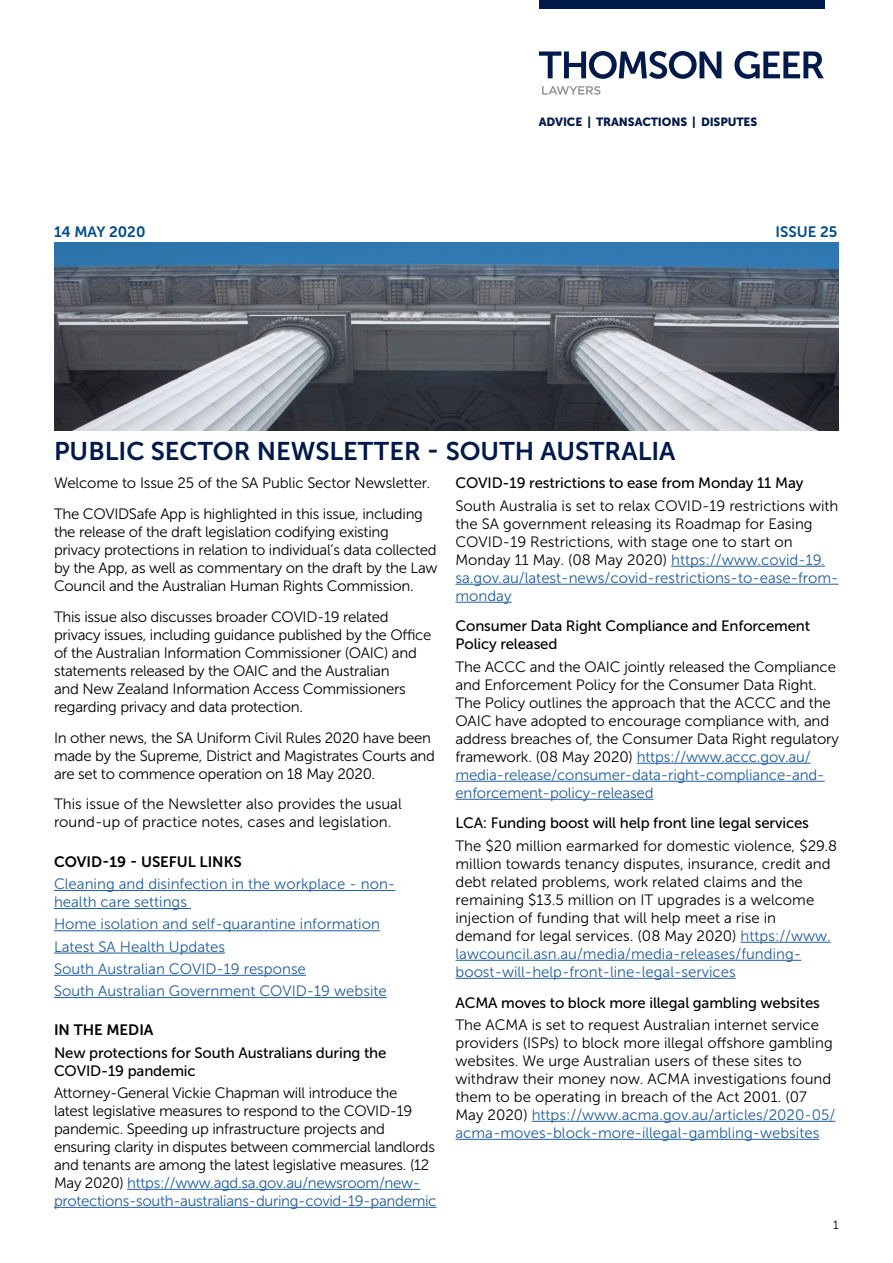
<style>
.page{position:relative;width:893px;height:1263px;background:#fff}
.page>*{position:absolute;margin:0;border:0;box-sizing:border-box;transform-origin:0 0}
.t1{font:25.5px "Museo Sans 700";color:#001a4b}
.t2{font:15px/18px "Museo Sans 300";letter-spacing:-.01em;color:#000}
.t3{font:15px/18px "Museo Sans 500";letter-spacing:-.01em;color:#000}
.t4{font:15px/22.2px "Museo Sans 300";color:#215e9e}
.t5{font:15px "Museo Sans 700";color:#000}
.t6{font:15px "Museo Sans 700";color:#004c88}
.t7{font:12px "Museo Sans 300";color:#000}
.t8{font:11.85px "Museo Sans 900";letter-spacing:-.01em;color:#001a4b}
.s1{color:#215e9e}
</style>
<div class="page">
<img style="left:54px;top:242px;width:785px;height:189px">
<svg style="left:539px;top:51px;width:285px;height:28px"></svg>
<svg style="left:542px;top:86px;width:58px;height:9px"></svg>
<div style="left:539px;top:0;width:285px;height:8px;background:#001a4b"></div>
<hr style="left:54px;top:890px;width:341px;height:1px;background:#215e9e">
<hr style="left:54px;top:908px;width:137px;height:1px;background:#215e9e">
<hr style="left:54px;top:930px;width:326px;height:1px;background:#215e9e">
<hr style="left:54px;top:953px;width:171px;height:1px;background:#215e9e">
<hr style="left:54px;top:975px;width:252px;height:1px;background:#215e9e">
<hr style="left:54px;top:997px;width:333px;height:1px;background:#215e9e">
<hr style="left:127px;top:1189px;width:293px;height:1px;background:#215e9e">
<hr style="left:54px;top:1207px;width:382px;height:1px;background:#215e9e">
<hr style="left:671px;top:566px;width:154px;height:1px;background:#215e9e">
<hr style="left:455px;top:584px;width:384px;height:1px;background:#215e9e">
<hr style="left:455px;top:602px;width:57px;height:1px;background:#215e9e">
<hr style="left:637px;top:763px;width:174px;height:1px;background:#215e9e">
<hr style="left:455px;top:781px;width:370px;height:1px;background:#215e9e">
<hr style="left:455px;top:799px;width:198px;height:1px;background:#215e9e">
<hr style="left:741px;top:942px;width:90px;height:1px;background:#215e9e">
<hr style="left:455px;top:960px;width:346px;height:1px;background:#215e9e">
<hr style="left:455px;top:978px;width:281px;height:1px;background:#215e9e">
<hr style="left:532px;top:1121px;width:303px;height:1px;background:#215e9e">
<hr style="left:455px;top:1139px;width:364px;height:1px;background:#215e9e">
<p class="t8" style="left:539px;top:115px;width:220px">ADVICE | TRANSACTIONS | DISPUTES</p>
<p class="t6" style="left:54px;top:223px;width:93px">14 MAY 2020</p>
<p class="t6" style="left:776px;top:223px;width:63px">ISSUE 25</p>
<h1 class="t1" style="left:54px;top:437px;width:623px">PUBLIC SECTOR NEWSLETTER - SOUTH AUSTRALIA</h1>
<p class="t2" style="left:54px;top:468px;width:378px;line-height:30.8px">Welcome to Issue 25 of the SA Public Sector Newsletter.<br>The COVIDSafe App is highlighted in this issue, including</p>
<p class="t2" style="left:54px;top:523px;width:385px">the release of the draft legislation codifying existing privacy protections in relation to individual’s data collected by the App, as well as commentary on the draft by the Law Council and the Australian Human Rights Commission.</p>
<p class="t2" style="left:54px;top:608px;width:379px">This issue also discusses broader COVID-19 related privacy issues, including guidance published by the Office of the Australian Information Commissioner (OAIC) and statements released by the OAIC and the Australian<br>and New Zealand Information Access Commissioners regarding privacy and data protection.</p>
<p class="t2" style="left:54px;top:729px;width:382px">In other news, the SA Uniform Civil Rules 2020 have been made by the Supreme, District and Magistrates Courts and are set to commence operation on 18 May 2020.</p>
<p class="t2" style="left:54px;top:795px;width:349px">This issue of the Newsletter also provides the usual round-up of practice notes, cases and legislation.</p>
<p class="t5" style="left:54px;top:853px;width:189px">COVID-19 - USEFUL LINKS</p>
<p class="t4" style="left:54px;top:875px;width:343px;line-height:18px">Cleaning and disinfection in the workplace - non&shy;health care settings</p>
<p class="t4" style="left:54px;top:913px;width:334px">Home isolation and self-quarantine information Latest SA Health Updates<br>South Australian COVID-19 response<br>South Australian Government COVID-19 website</p>
<p class="t5" style="left:54px;top:1022px;width:101px">IN THE MEDIA</p>
<p class="t3" style="left:54px;top:1043px;width:334px">New protections for South Australians during the<br>COVID-19 pandemic</p>
<p class="t2" style="left:54px;top:1084px;width:384px">Attorney-General Vickie Chapman will introduce the<br>latest legislative measures to respond to the COVID-19 pandemic. Speeding up infrastructure projects and ensuring clarity in disputes between commercial landlords and tenants are among the latest legislative measures. (12<br>May 2020) <span class="s1">https://www.agd.sa.gov.au/newsroom/new&shy;protections-south-australians-during-covid-19-pandemic</span></p>
<p class="t3" style="left:455px;top:474px;width:349px">COVID-19 restrictions to ease from Monday 11 May</p>
<p class="t2" style="left:455px;top:497px;width:385px">South Australia is set to relax COVID-19 restrictions with the SA government releasing its Roadmap for Easing COVID-19 Restrictions, with stage one to start on Monday 11 May. (08 May 2020) <span class="s1">https://www.covid-19. sa.gov.au/latest-news/covid-restrictions-to-ease-from&shy;monday</span></p>
<p class="t3" style="left:455px;top:617px;width:356px">Consumer Data Right Compliance and Enforcement<br>Policy released</p>
<p class="t2" style="left:455px;top:658px;width:385px">The ACCC and the OAIC jointly released the Compliance and Enforcement Policy for the Consumer Data Right.<br>The Policy outlines the approach that the ACCC and the OAIC have adopted to encourage compliance with, and address breaches of, the Consumer Data Right regulatory framework. (08 May 2020) <span class="s1">https://www.accc.gov.au/ media-release/consumer-data-right-compliance-and&shy;enforcement-policy-released</span></p>
<p class="t3" style="left:455px;top:814px;width:355px">LCA: Funding boost will help front line legal services</p>
<p class="t2" style="left:455px;top:837px;width:383px">The $20 million earmarked for domestic violence, $29.8 million towards tenancy disputes, insurance, credit and debt related problems, work related claims and the remaining $13.5 million on IT upgrades is a welcome injection of funding that will help meet a rise in<br>demand for legal services. (08 May 2020) <span class="s1">https://www. lawcouncil.asn.au/media/media-releases/funding&shy;boost-will-help-front-line-legal-services</span></p>
<p class="t3" style="left:455px;top:993px;width:366px">ACMA moves to block more illegal gambling websites</p>
<p class="t2" style="left:455px;top:1016px;width:381px">The ACMA is set to request Australian internet service providers (ISPs) to block more illegal offshore gambling websites. We urge Australian users of these sites to withdraw their money now. ACMA investigations found them to be operating in breach of the Act 2001. (07<br>May 2020) <span class="s1">https://www.acma.gov.au/articles/2020-05/ acma-moves-block-more-illegal-gambling-websites</span></p>
<p class="t7" style="left:833px;top:1219px;width:7px">1</p>
</div>
